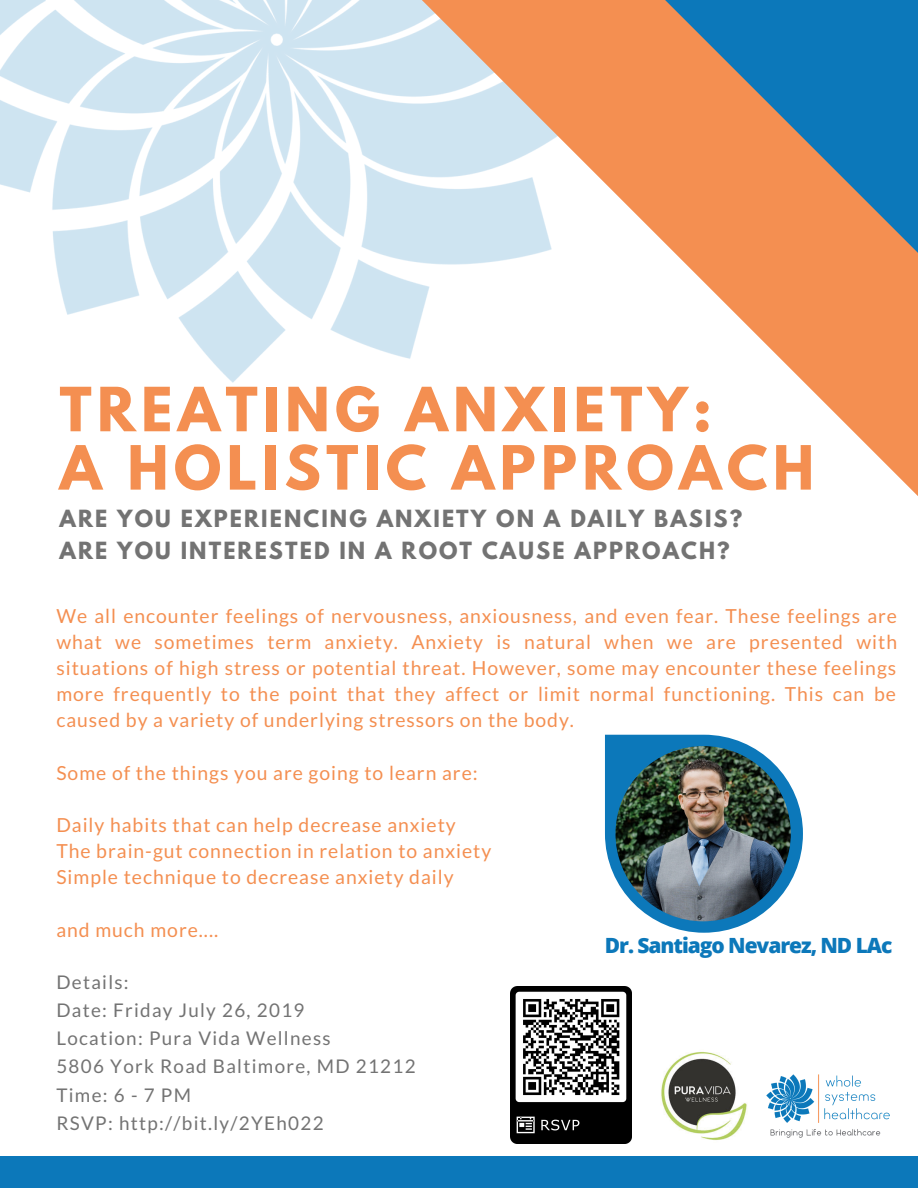
<style>
.page{position:relative;width:918px;height:1188px;background:#fff}
.page>*{position:absolute;margin:0;border:0;box-sizing:border-box;transform-origin:0 0}
.t1{font:700 54px/58.3px "League Spartan";letter-spacing:.1em;color:#f48f51}
.t2{font:700 21px/31.8px "League Spartan";letter-spacing:.1em;color:#737373}
.t3{font:800 21px "Open Sans";letter-spacing:-.05em;color:#0c78ba}
.t4{font:19.35px/26.1px "Lato";letter-spacing:.05em;color:#f48f51;text-align:justify}
.t5{font:18.9px/28.3px "Lato";letter-spacing:.07em;color:#737373}
</style>
<div class="page">
<img style="left:0;top:0;width:422px;height:383px">
<svg style="left:422px;top:0;width:496px;height:496px"></svg>
<svg style="left:665px;top:0;width:253px;height:253px;background:#808385"></svg>
<div style="left:0;top:1156px;width:918px;height:32px;background:#0c78ba"></div>
<img style="left:766px;top:1074px;width:124px;height:64px">
<svg style="left:605px;top:735px;width:198px;height:198px"></svg>
<img style="left:616px;top:746px;width:175px;height:175px">
<img style="left:661px;top:1052px;width:86px;height:88px">
<img style="left:511px;top:987px;width:120px;height:156px">
<h1 class="t1" style="left:60px;top:387px;width:756px">TREATING ANXIETY:<br>A HOLISTIC APPROACH</h1>
<p class="t2" style="left:60px;top:506px;width:684px">ARE YOU EXPERIENCING ANXIETY ON A DAILY BASIS?<br>ARE YOU INTERESTED IN A ROOT CAUSE APPROACH?</p>
<p class="t4" style="left:56px;top:602px;width:842px">We all encounter feelings of nervousness, anxiousness, and even fear. These feelings are what we sometimes term anxiety. Anxiety is natural when we are presented with situations of high stress or potential threat. However, some may encounter these feelings more frequently to the point that they affect or limit normal functioning. This can be caused by a variety of underlying stressors on the body.</p>
<p class="t4" style="left:56px;top:759px;width:423px">Some of the things you are going to learn are:</p>
<p class="t4" style="left:56px;top:811px;width:437px;text-align:left">Daily habits that can help decrease anxiety<br>The brain-gut connection in relation to anxiety<br>Simple technique to decrease anxiety daily</p>
<p class="t4" style="left:56px;top:916px;width:163px">and much more....</p>
<p class="t3" style="left:605px;top:930px;width:289px">Dr. Santiago Nevarez, ND LAc</p>
<p class="t5" style="left:56px;top:967px;width:361px">Details:<br>Date: Friday July 26, 2019<br>Location: Pura Vida Wellness<br>5806 York Road Baltimore, MD 21212<br>Time: 6 - 7 PM<br>RSVP: http://bit.ly/2YEh022</p>
</div>
